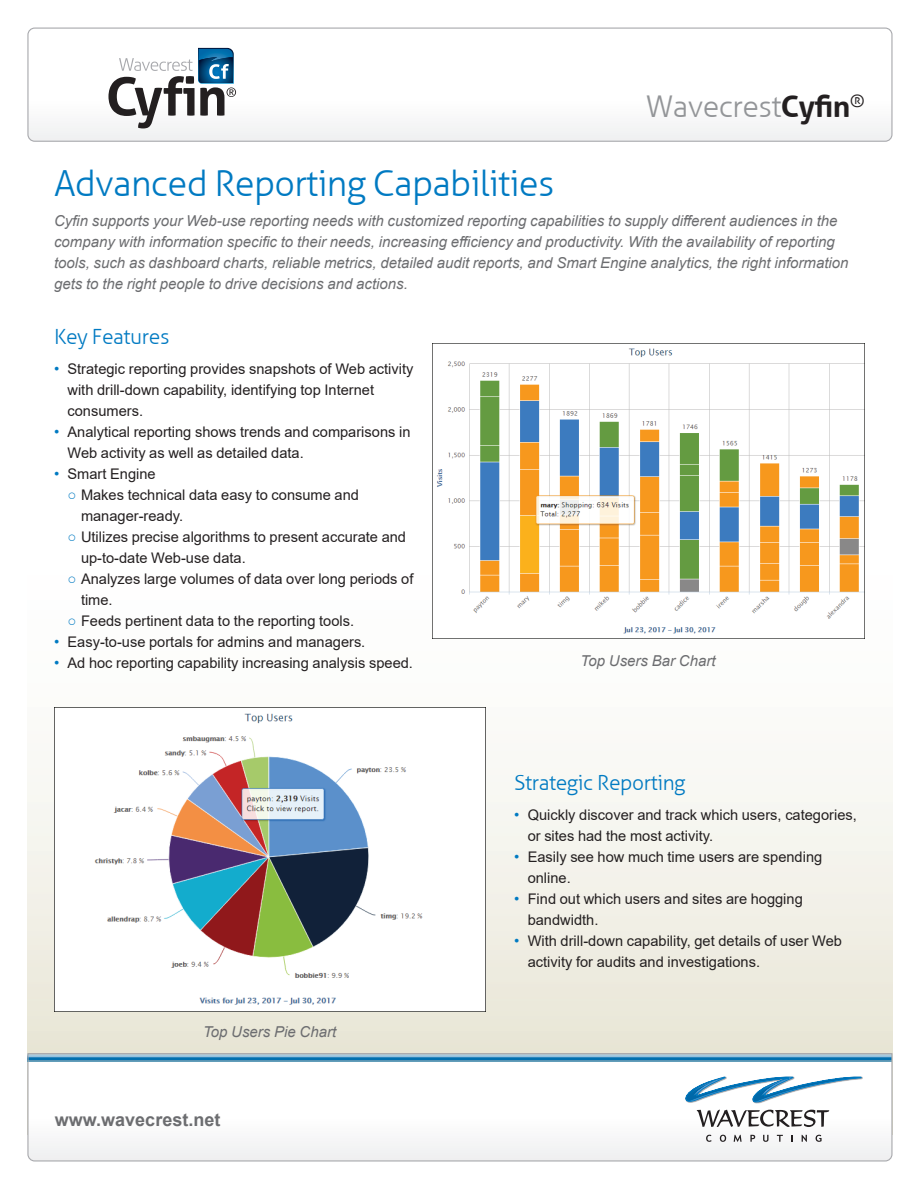
<style>
.page{position:relative;width:918px;height:1188px;background:#fff}
.page>*{position:absolute;margin:0;border:0;box-sizing:border-box;transform-origin:0 0}
.t1{font:300 36px "WC Aller";letter-spacing:-.02em;color:#007ac2}
.t2{font:300 30px "WC Aller";letter-spacing:-.02em;color:#939598}
.t3{font:300 21px "WC Aller";letter-spacing:-.02em;color:#007ac2}
.t4{font:700 18px "Arial";color:#6c6d70}
.t5{font:italic 15px/21px "Arial";color:#6c6d70}
.t6{font:14.7px/21px "Arial";color:#231f20}
.s1{font-weight:700;color:#231f20}
.s2{font-size:15px;color:#007ac2}
</style>
<div class="page">
<div style="left:27px;top:143px;width:866px;height:991px;background:linear-gradient(to bottom,#fff,#edebe0)"></div>
<div style="left:27px;top:28px;width:866px;height:114px;border:1px solid #a8a9ad;border-radius:7px"></div>
<svg style="left:28px;top:48px;width:864px;height:93px"></svg>
<svg style="left:27px;top:1053px;width:866px;height:109px"></svg>
<svg style="left:28px;top:1074px;width:864px;height:87px"></svg>
<hr style="left:28px;top:1060px;width:864px;height:2px;background:#a8a9ad">
<hr style="left:28px;top:1053px;width:864px;height:1px;background:#a8a9ad">
<img style="left:432px;top:344px;width:432px;height:294px">
<img style="left:54px;top:708px;width:432px;height:303px">
<h2 class="t2" style="left:646px;top:89px;width:221px">Wavecrest<span class="s1">Cyfin</span><sup>®</sup></h2>
<h1 class="t1" style="left:54px;top:162px;width:502px">Advanced Reporting Capabilities</h1>
<p class="t5" style="left:54px;top:210px;width:796px">Cyfin supports your Web-use reporting needs with customized reporting capabilities to supply different audiences in the company with information specific to their needs, increasing efficiency and productivity. With the availability of reporting tools, such as dashboard charts, reliable metrics, detailed audit reports, and Smart Engine analytics, the right information gets to the right people to drive decisions and actions.</p>
<h3 class="t3" style="left:54px;top:324px;width:117px">Key Features</h3>
<p class="t6" style="left:68px;top:358px;width:348px;text-indent:-14px"><span class="s2">•</span> Strategic reporting provides snapshots of Web activity with drill-down capability, identifying top Internet consumers.</p>
<p class="t6" style="left:68px;top:421px;width:345px;text-indent:-14px"><span class="s2">•</span> Analytical reporting shows trends and comparisons in<br>Web activity as well as detailed data.</p>
<p class="t6" style="left:54px;top:463px;width:103px"><span class="s2">•</span> Smart Engine</p>
<p class="t6" style="left:81px;top:484px;width:280px;text-indent:-14px"><span class="s2">○</span> Makes technical data easy to consume and manager-ready.</p>
<p class="t6" style="left:81px;top:526px;width:327px;text-indent:-14px"><span class="s2">○</span> Utilizes precise algorithms to present accurate and up-to-date Web-use data.</p>
<p class="t6" style="left:81px;top:568px;width:334px;text-indent:-14px"><span class="s2">○</span> Analyzes large volumes of data over long periods of time.</p>
<p class="t6" style="left:68px;top:610px;width:288px"><span class="s2">○</span> Feeds pertinent data to the reporting tools.</p>
<p class="t6" style="left:54px;top:631px;width:313px"><span class="s2">•</span> Easy-to-use portals for admins and managers.</p>
<p class="t6" style="left:54px;top:652px;width:360px"><span class="s2">•</span> Ad hoc reporting capability increasing analysis speed.</p>
<p class="t5" style="left:581px;top:651px;width:136px">Top Users Bar Chart</p>
<p class="t5" style="left:203px;top:1021px;width:135px">Top Users Pie Chart</p>
<p class="t4" style="left:55px;top:1107px;width:167px">www.wavecrest.net</p>
<h3 class="t3" style="left:514px;top:770px;width:173px">Strategic Reporting</h3>
<p class="t6" style="left:528px;top:804px;width:331px;text-indent:-14px"><span class="s2">•</span> Quickly discover and track which users, categories, or sites had the most activity.</p>
<p class="t6" style="left:528px;top:846px;width:296px;text-indent:-14px"><span class="s2">•</span> Easily see how much time users are spending online.</p>
<p class="t6" style="left:528px;top:888px;width:277px;text-indent:-14px"><span class="s2">•</span> Find out which users and sites are hogging bandwidth.</p>
<p class="t6" style="left:528px;top:930px;width:316px;text-indent:-14px"><span class="s2">•</span> With drill-down capability, get details of user Web activity for audits and investigations.</p>
</div>
